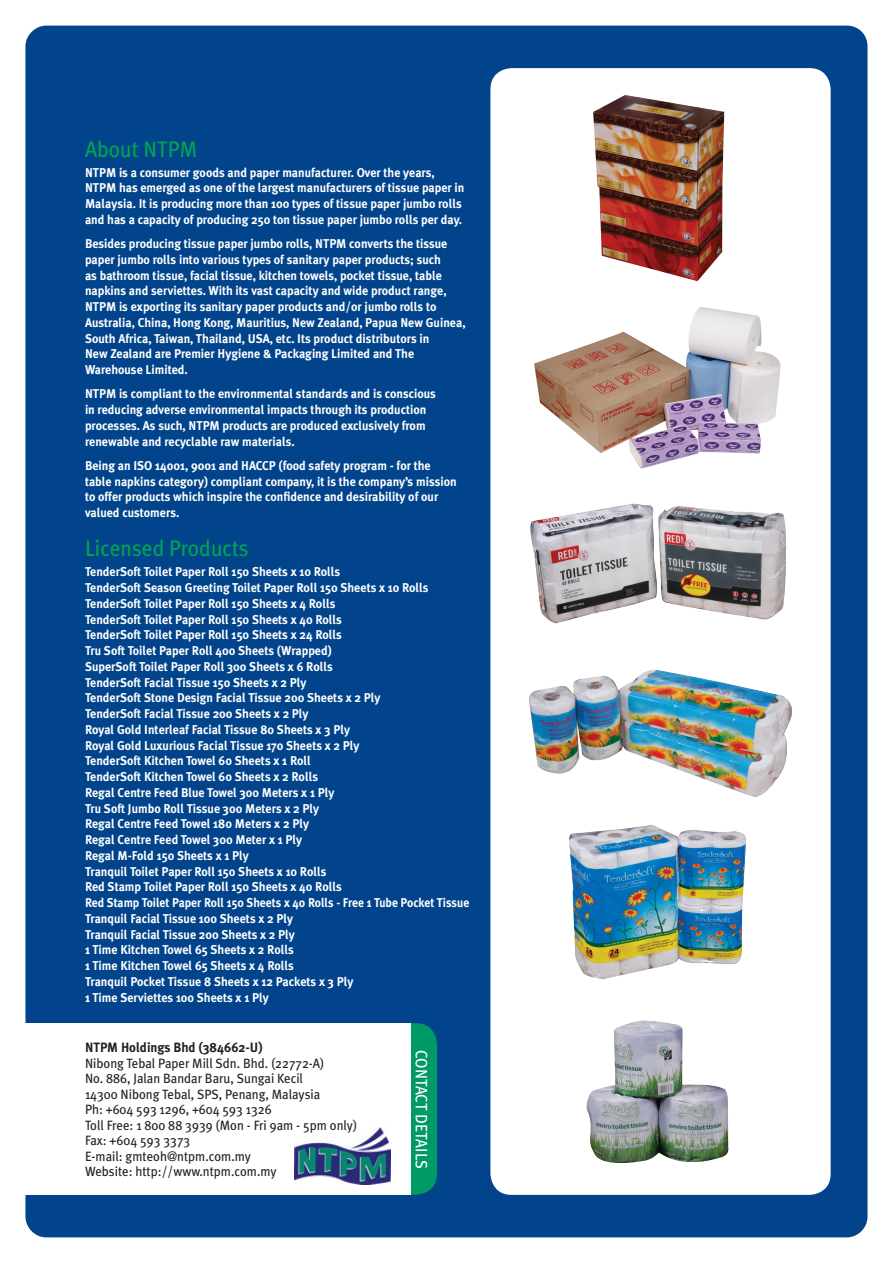
<style>
.page{position:relative;width:893px;height:1263px;background:#fff}
.page>*{position:absolute;margin:0;border:0;box-sizing:border-box;transform-origin:0 0}
.t1{font:22.5px "Meta Plus";color:#00a54f;scale:.95 1}
.t2{font:16.5px "Meta Plus";color:#fff;scale:.95 1}
.t3{font:13.5px/15.5px "Meta Plus";color:#231f20;scale:.95 1}
.t4{font:700 13.5px "Meta Plus";color:#231f20;scale:.95 1}
.t5{font:700 12.75px/15.8px "Meta Plus";color:#fff;scale:.95 1}
</style>
<div class="page">
<div style="left:25px;top:26px;width:842px;height:1211px;background:#01448c"></div>
<div style="left:490px;top:68px;width:341px;height:1127px;background:#fff;border-radius:21px"></div>
<svg style="left:410px;top:1023px;width:27px;height:172px;background:#099a6e"></svg>
<div style="left:25px;top:1023px;width:385px;height:172px;background:#fff"></div>
<img style="left:534px;top:307px;width:247px;height:162px">
<img style="left:530px;top:503px;width:256px;height:121px">
<img style="left:529px;top:669px;width:264px;height:128px">
<img style="left:569px;top:824px;width:177px;height:155px">
<img style="left:586px;top:1021px;width:143px;height:142px">
<img style="left:593px;top:95px;width:131px;height:186px">
<img style="left:295px;top:1127px;width:95px;height:57px">
<h1 class="t1" style="left:85px;top:140px;width:119px">About NTPM</h1>
<p class="t5" style="left:85px;top:165px;width:401px">NTPM is a consumer goods and paper manufacturer. Over the years, NTPM has emerged as one of the largest manufacturers of tissue paper in Malaysia. It is producing more than 100 types of tissue paper jumbo rolls and has a capacity of producing 250 ton tissue paper jumbo rolls per day.</p>
<p class="t5" style="left:85px;top:237px;width:402px">Besides producing tissue paper jumbo rolls, NTPM converts the tissue paper jumbo rolls into various types of sanitary paper products; such<br>as bathroom tissue, facial tissue, kitchen towels, pocket tissue, table napkins and serviettes. With its vast capacity and wide product range, NTPM is exporting its sanitary paper products and/or jumbo rolls to Australia, China, Hong Kong, Mauritius, New Zealand, Papua New Guinea, South Africa, Taiwan, Thailand, USA, etc. Its product distributors in<br>New Zealand are Premier Hygiene &amp; Packaging Limited and The Warehouse Limited.</p>
<p class="t5" style="left:85px;top:387px;width:371px">NTPM is compliant to the environmental standards and is conscious in reducing adverse environmental impacts through its production processes. As such, NTPM products are produced exclusively from renewable and recyclable raw materials.</p>
<p class="t5" style="left:85px;top:459px;width:393px">Being an ISO 14001, 9001 and HACCP (food safety program - for the table napkins category) compliant company, it is the company’s mission to offer products which inspire the confidence and desirability of our valued customers.</p>
<h1 class="t1" style="left:85px;top:540px;width:174px">Licensed Products</h1>
<p class="t5" style="left:85px;top:565px;width:406px">TenderSoft Toilet Paper Roll 150 Sheets x 10 Rolls<br>TenderSoft Season Greeting Toilet Paper Roll 150 Sheets x 10 Rolls TenderSoft Toilet Paper Roll 150 Sheets x 4 Rolls<br>TenderSoft Toilet Paper Roll 150 Sheets x 40 Rolls<br>TenderSoft Toilet Paper Roll 150 Sheets x 24 Rolls<br>Tru Soft Toilet Paper Roll 400 Sheets (Wrapped)<br>SuperSoft Toilet Paper Roll 300 Sheets x 6 Rolls<br>TenderSoft Facial Tissue 150 Sheets x 2 Ply<br>TenderSoft Stone Design Facial Tissue 200 Sheets x 2 Ply<br>TenderSoft Facial Tissue 200 Sheets x 2 Ply<br>Royal Gold Interleaf Facial Tissue 80 Sheets x 3 Ply<br>Royal Gold Luxurious Facial Tissue 170 Sheets x 2 Ply<br>TenderSoft Kitchen Towel 60 Sheets x 1 Roll<br>TenderSoft Kitchen Towel 60 Sheets x 2 Rolls<br>Regal Centre Feed Blue Towel 300 Meters x 1 Ply<br>Tru Soft Jumbo Roll Tissue 300 Meters x 2 Ply<br>Regal Centre Feed Towel 180 Meters x 2 Ply<br>Regal Centre Feed Towel 300 Meter x 1 Ply<br>Regal M-Fold 150 Sheets x 1 Ply<br>Tranquil Toilet Paper Roll 150 Sheets x 10 Rolls<br>Red Stamp Toilet Paper Roll 150 Sheets x 40 Rolls<br>Red Stamp Toilet Paper Roll 150 Sheets x 40 Rolls - Free 1 Tube Pocket Tissue Tranquil Facial Tissue 100 Sheets x 2 Ply<br>Tranquil Facial Tissue 200 Sheets x 2 Ply<br>1 Time Kitchen Towel 65 Sheets x 2 Rolls<br>1 Time Kitchen Towel 65 Sheets x 4 Rolls<br>Tranquil Pocket Tissue 8 Sheets x 12 Packets x 3 Ply<br>1 Time Serviettes 100 Sheets x 1 Ply</p>
<p class="t4" style="left:85px;top:1043px;width:189px">NTPM Holdings Bhd (384662-U)</p>
<p class="t2" style="left:428px;top:1050px;width:127px;rotate:90deg">CONTACT DETAILS</p>
<p class="t3" style="left:85px;top:1057px;width:288px">Nibong Tebal Paper Mill Sdn. Bhd. (22772-A)<br>No. 886, Jalan Bandar Baru, Sungai Kecil<br>14300 Nibong Tebal, SPS, Penang, Malaysia<br>Ph: +604 593 1296, +604 593 1326<br>Toll Free: 1 800 88 3939 (Mon - Fri 9am - 5pm only)<br>Fax: +604 593 3373<br>E-mail: gmteoh@ntpm.com.my<br>Website: http://www.ntpm.com.my</p>
</div>
